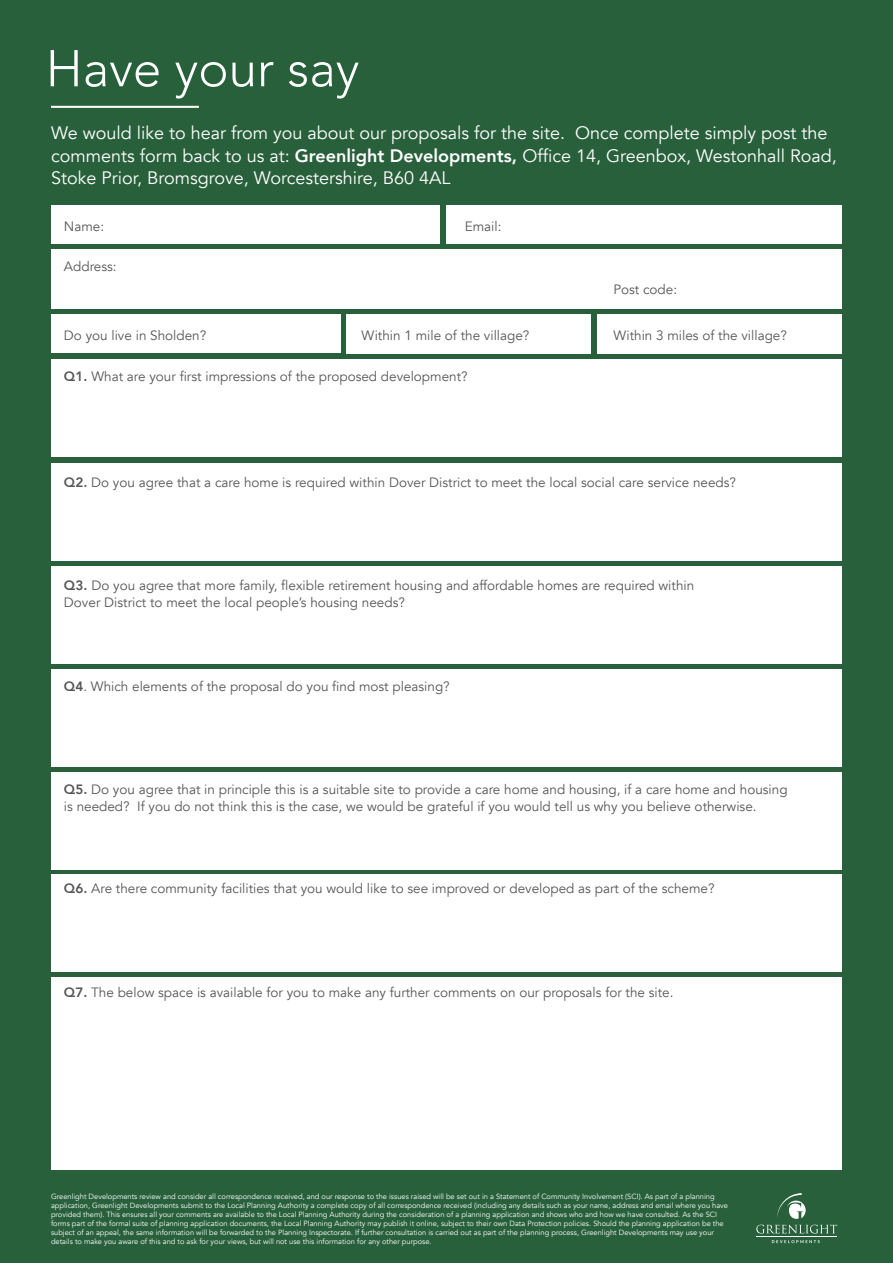
<style>
.page{position:relative;width:893px;height:1263px;background:#29603c}
.page>*{position:absolute;margin:0;border:0;box-sizing:border-box;transform-origin:0 0}
.t1{font:300 51.15px "Avenir";color:#fff}
.t2{font:18px/22.5px "Avenir";color:#fff}
.t3{font:13.5px/16.2px "Avenir";color:#575756}
.t4{font:7.5px/9px "Avenir";color:#fff}
.s1{font-weight:800}
</style>
<div class="page">
<div style="left:51px;top:315px;width:289px;height:38px;background:#fff"></div>
<div style="left:51px;top:359px;width:791px;height:98px;background:#fff"></div>
<div style="left:51px;top:463px;width:791px;height:97px;background:#fff"></div>
<div style="left:51px;top:566px;width:791px;height:98px;background:#fff"></div>
<div style="left:51px;top:669px;width:791px;height:98px;background:#fff"></div>
<div style="left:51px;top:772px;width:791px;height:97px;background:#fff"></div>
<div style="left:51px;top:977px;width:791px;height:192px;background:#fff"></div>
<hr style="left:51px;top:106px;width:148px;height:2px;background:#fff">
<svg style="left:777px;top:1193px;width:29px;height:26px"></svg>
<svg style="left:756px;top:1225px;width:81px;height:8px"></svg>
<hr style="left:756px;top:1236px;width:81px;height:1px;background:#fff">
<svg style="left:772px;top:1240px;width:48px;height:3px"></svg>
<div style="left:51px;top:205px;width:389px;height:38px;background:#fff"></div>
<div style="left:446px;top:205px;width:396px;height:38px;background:#fff"></div>
<div style="left:51px;top:249px;width:791px;height:59px;background:#fff"></div>
<div style="left:347px;top:315px;width:244px;height:39px;background:#fff"></div>
<div style="left:597px;top:315px;width:245px;height:39px;background:#fff"></div>
<div style="left:51px;top:874px;width:791px;height:98px;background:#fff"></div>
<h1 class="t1" style="left:46px;top:38px;width:315px">Have your say</h1>
<h2 class="t2" style="left:51px;top:122px;width:787px">We would like to hear from you about our proposals for the site. Once complete simply post the comments form back to us at: <span class="s1">Greenlight Developments,</span> Office 14, Greenbox, Westonhall Road,<br>Stoke Prior, Bromsgrove, Worcestershire, B60 4AL</h2>
<h3 class="t3" style="left:64px;top:218px;width:42px">Name:</h3>
<h3 class="t3" style="left:465px;top:218px;width:38px">Email:</h3>
<h3 class="t3" style="left:64px;top:259px;width:54px">Address:</h3>
<h3 class="t3" style="left:613px;top:282px;width:65px">Post code:</h3>
<h3 class="t3" style="left:64px;top:328px;width:144px">Do you live in Sholden?</h3>
<h3 class="t3" style="left:362px;top:328px;width:169px">Within 1 mile of the village?</h3>
<h3 class="t3" style="left:613px;top:328px;width:175px">Within 3 miles of the village?</h3>
<h3 class="t3" style="left:64px;top:368px;width:405px"><span class="s1">Q1.</span> What are your first impressions of the proposed development?</h3>
<h3 class="t3" style="left:64px;top:474px;width:673px"><span class="s1">Q2.</span> Do you agree that a care home is required within Dover District to meet the local social care service needs?</h3>
<h3 class="t3" style="left:64px;top:578px;width:632px"><span class="s1">Q3.</span> Do you agree that more family, flexible retirement housing and affordable homes are required within<br>Dover District to meet the local people’s housing needs?</h3>
<h3 class="t3" style="left:64px;top:679px;width:387px"><span class="s1">Q4</span>. Which elements of the proposal do you find most pleasing?</h3>
<h3 class="t3" style="left:64px;top:782px;width:725px"><span class="s1">Q5.</span> Do you agree that in principle this is a suitable site to provide a care home and housing, if a care home and housing is needed? If you do not think this is the case, we would be grateful if you would tell us why you believe otherwise.</h3>
<h3 class="t3" style="left:64px;top:881px;width:652px"><span class="s1">Q6.</span> Are there community facilities that you would like to see improved or developed as part of the scheme?</h3>
<h3 class="t3" style="left:64px;top:985px;width:611px"><span class="s1">Q7.</span> The below space is available for you to make any further comments on our proposals for the site.</h3>
<p class="t4" style="left:51px;top:1192px;width:679px">Greenlight Developments review and consider all correspondence received, and our response to the issues raised will be set out in a Statement of Community Involvement (SCI). As part of a planning application, Greenlight Developments submit to the Local Planning Authority a complete copy of all correspondence received (including any details such as your name, address and email where you have provided them). This ensures all your comments are available to the Local Planning Authority during the consideration of a planning application and shows who and how we have consulted. As the SCI forms part of the formal suite of planning application documents, the Local Planning Authority may publish it online, subject to their own Data Protection policies. Should the planning application be the subject of an appeal, the same information will be forwarded to the Planning Inspectorate. If further consultation is carried out as part of the planning process, Greenlight Developments may use your details to make you aware of this and to ask for your views, but will not use this information for any other purpose.</p>
</div>
